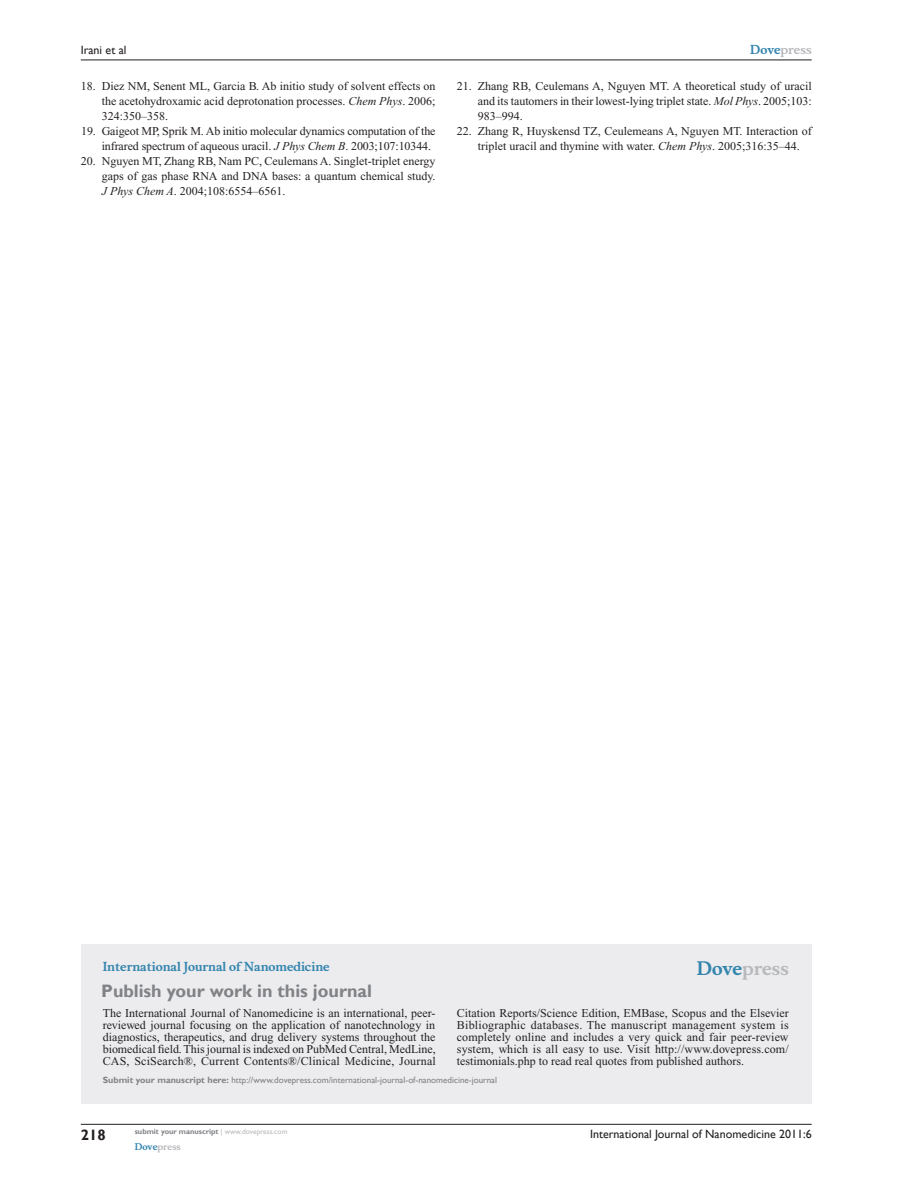
<style>
.page{position:relative;width:918px;height:1188px;background:#fff}
.page>*{position:absolute;margin:0;border:0;box-sizing:border-box;transform-origin:0 0}
.t1{font:700 18px "Gill Sans";color:#808285}
.t2{font:700 18px "Musee";color:#b8b9bc}
.t3{font:700 15px "Gill Sans";color:#231f20}
.t4{font:12px/12px "Times New Roman";color:#231f20;text-align:justify}
.t5{font:12px "Gill Sans";color:#231f20}
.t6{font:700 12px "Musee";color:#3485ae}
.t7{font:700 12px "Musee";color:#b8b9bc}
.t8{font:9px "Gill Sans";color:#808285}
.t9{font:700 9px "Musee";color:#b8b9bc}
.t10{font:700 7.5px "Gill Sans";color:#808285}
.s1{font-style:italic}
.s2{color:#3485ae}
.s3{font-weight:700}
.s4{font-weight:400;color:#b8b9bc}
</style>
<div class="page">
<div style="left:81px;top:944px;width:731px;height:159px;background:#ececee"></div>
<hr style="left:81px;top:1124px;width:731px;height:1px;background:#231f20">
<hr style="left:81px;top:60px;width:731px;height:1px;background:#231f20">
<p class="t5" style="left:81px;top:43px;width:47px">Irani et al</p>
<p class="t4" style="left:102px;top:79px;width:335px;line-height:15px;text-indent:-21px">18. Diez NM, Senent ML, Garcia B. Ab initio study of solvent effects on the acetohydroxamic acid deprotonation processes. <span class="s1">Chem Phys</span>. 2006; 324:350–358.</p>
<p class="t4" style="left:102px;top:124px;width:335px;line-height:15px;text-indent:-21px">19. Gaigeot MP, Sprik M. Ab initio molecular dynamics computation of the infrared spectrum of aqueous uracil. <span class="s1">J Phys Chem B</span>. 2003;107:10344.</p>
<p class="t4" style="left:102px;top:154px;width:335px;line-height:15px;text-indent:-21px">20. Nguyen MT, Zhang RB, Nam PC, Ceulemans A. Singlet-triplet energy gaps of gas phase RNA and DNA bases: a quantum chemical study.<br><span class="s1">J Phys Chem A</span>. 2004;108:6554–6561.</p>
<p class="t7" style="left:750px;top:43px;width:63px"><span class="s2">Dove</span>press</p>
<p class="t4" style="left:478px;top:79px;width:335px;line-height:15px;text-indent:-21px">21. Zhang RB, Ceulemans A, Nguyen MT. A theoretical study of uracil and its tautomers in their lowest-lying triplet state. <span class="s1">Mol Phys</span>. 2005;103:<br>983–994.</p>
<p class="t4" style="left:478px;top:124px;width:335px;line-height:15px;text-indent:-21px">22. Zhang R, Huyskensd TZ, Ceulemeans A, Nguyen MT. Interaction of triplet uracil and thymine with water. <span class="s1">Chem Phys</span>. 2005;316:35–44.</p>
<p class="t6" style="left:103px;top:959px;width:228px">International Journal of Nanomedicine</p>
<h1 class="t1" style="left:101px;top:980px;width:272px">Publish your work in this journal</h1>
<h1 class="t2" style="left:697px;top:958px;width:94px"><span class="s2">Dove</span>press</h1>
<p class="t4" style="left:103px;top:1007px;width:335px">The International Journal of Nanomedicine is an international, peer&shy;reviewed journal focusing on the application of nanotechnology in diagnostics, therapeutics, and drug delivery systems throughout the biomedical field. This journal is indexed on PubMed Central, MedLine, CAS, SciSearch®, Current Contents®/Clinical Medicine, Journal</p>
<p class="t4" style="left:457px;top:1007px;width:334px">Citation Reports/Science Edition, EMBase, Scopus and the Elsevier Bibliographic databases. The manuscript management system is completely online and includes a very quick and fair peer-review system, which is all easy to use. Visit http://www.dovepress.com/ testimonials.php to read real quotes from published authors.</p>
<p class="t8" style="left:103px;top:1075px;width:396px"><span class="s3">Submit your manuscript here:</span> http://www.dovepress.com/international-journal-of-nanomedicine-journal</p>
<p class="t3" style="left:81px;top:1126px;width:26px">218</p>
<p class="t10" style="left:135px;top:1127px;width:154px">submit your manuscript <span class="s4">| www.dovepress.com</span></p>
<p class="t9" style="left:135px;top:1141px;width:48px"><span class="s2">Dove</span>press</p>
<p class="t5" style="left:590px;top:1127px;width:223px">International Journal of Nanomedicine 2011:6</p>
</div>
